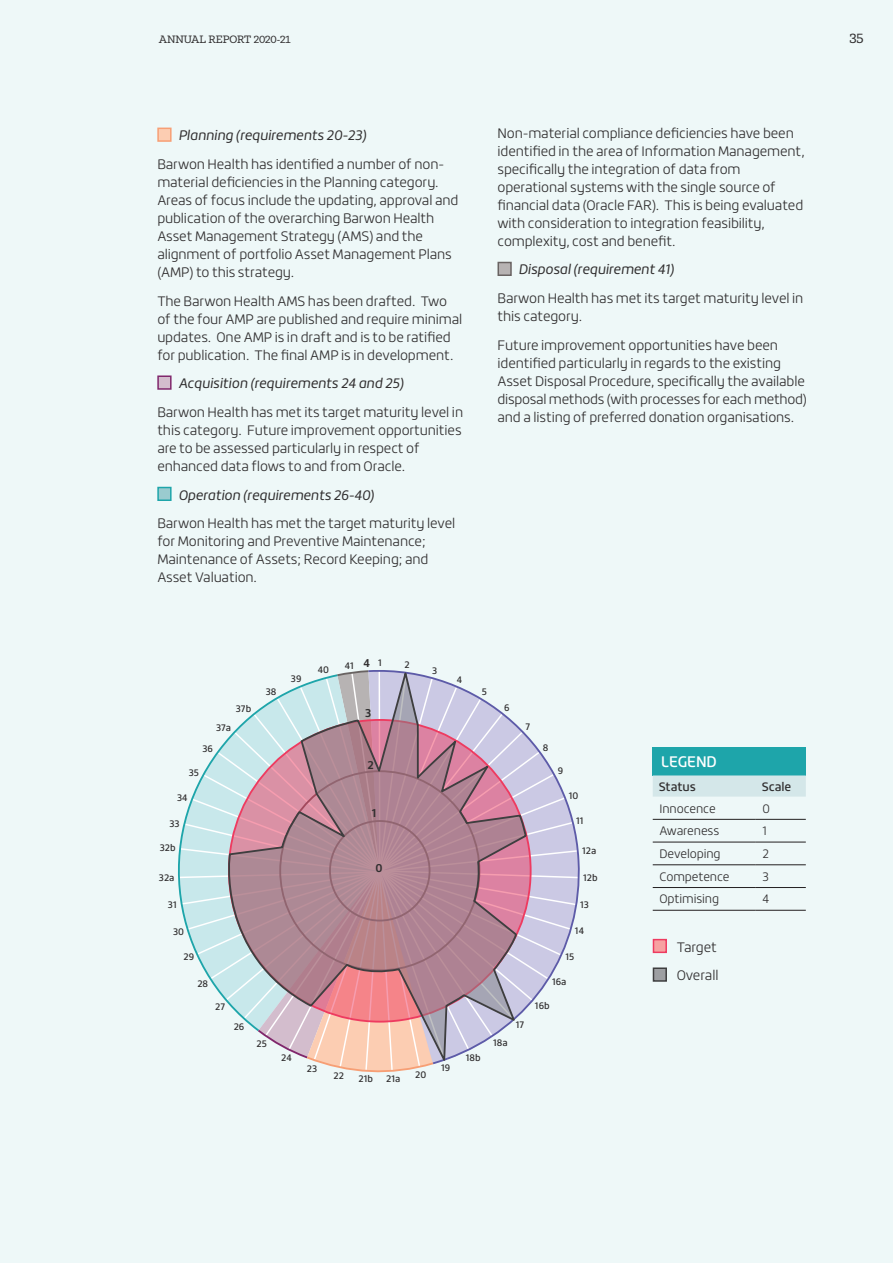
<style>
.page{position:relative;width:893px;height:1263px;background:#eef8f8}
.page>*{position:absolute;margin:0;border:0;box-sizing:border-box;transform-origin:0 0}
.t1{font:500 15px "Roihu";letter-spacing:-.01em;color:#fff}
.Body_Copy{font:300 13.5px/18px "Roihu";letter-spacing:-.01em;color:#312f30}
.t2{font:italic 13.5px "Roihu";letter-spacing:-.01em;color:#312f30}
.t3{font:13.5px "Tabac Slab";color:#312f30}
.Table_Body_Copy{font:300 12px "Roihu";letter-spacing:-.01em;color:#312f30}
.Table_Body_Copy-2{font:500 12px "Roihu";letter-spacing:-.01em;color:#312f30}
.t4{font:700 11.1px "Roihu";color:#312f30}
.t5{font:10.5px "Tabac Slab";letter-spacing:-.01em;color:#312f30}
.t6{font:500 9.3px "Roihu";color:#312f30}
</style>
<div class="page">
<div style="left:157px;top:128px;width:15px;height:14px;background:#fccdb2;border:2px solid #f79f75"></div>
<div style="left:157px;top:375px;width:15px;height:15px;background:#d3bdcd;border:2px solid #80276c"></div>
<div style="left:157px;top:487px;width:15px;height:14px;background:#9acbcf;border:2px solid #1ea5aa"></div>
<div style="left:497px;top:262px;width:15px;height:14px;background:#b7b3b3;border:2px solid #696362"></div>
<div style="left:653px;top:939px;width:14px;height:14px;background:#f7a1a1;border:2px solid #ee3b60"></div>
<div style="left:653px;top:967px;width:14px;height:15px;background:#9d9fa2;border:2px solid #3e3e3f"></div>
<div style="left:653px;top:747px;width:153px;height:28px;background:#1ea5aa"></div>
<svg style="left:653px;top:775px;width:153px;height:22px;background:#d0e5e7"></svg>
<hr style="left:653px;top:819px;width:103px;height:1px;background:#231f20">
<hr style="left:756px;top:819px;width:50px;height:1px;background:#231f20">
<hr style="left:653px;top:842px;width:103px;height:1px;background:#231f20">
<hr style="left:756px;top:842px;width:50px;height:1px;background:#231f20">
<hr style="left:653px;top:864px;width:103px;height:1px;background:#231f20">
<hr style="left:756px;top:864px;width:50px;height:1px;background:#231f20">
<hr style="left:653px;top:887px;width:103px;height:1px;background:#231f20">
<hr style="left:756px;top:887px;width:50px;height:1px;background:#231f20">
<hr style="left:653px;top:910px;width:103px;height:1px;background:#231f20">
<hr style="left:756px;top:910px;width:50px;height:1px;background:#231f20">
<svg style="left:178px;top:735px;width:402px;height:338px"></svg>
<svg style="left:215px;top:670px;width:312px;height:397px;background:#c4a7b2"></svg>
<p class="t5" style="left:159px;top:33px;width:133px">ANNUAL REPORT 2020-21</p>
<p class="t3" style="left:849px;top:31px;width:16px">35</p>
<h4 class="t2" style="left:178px;top:128px;width:189px">Planning (requirements 20-23)</h4>
<p class="Body_Copy" style="left:157px;top:155px;width:303px">Barwon Health has identified a number of non&shy;material deficiencies in the Planning category.<br>Areas of focus include the updating, approval and publication of the overarching Barwon Health Asset Management Strategy (AMS) and the alignment of portfolio Asset Management Plans (AMP) to this strategy.</p>
<p class="Body_Copy" style="left:157px;top:292px;width:307px">The Barwon Health AMS has been drafted. Two of the four AMP are published and require minimal updates. One AMP is in draft and is to be ratified for publication. The final AMP is in development.</p>
<h4 class="t2" style="left:178px;top:376px;width:227px">Acquisition (requirements 24 and 25)</h4>
<p class="Body_Copy" style="left:157px;top:403px;width:307px">Barwon Health has met its target maturity level in this category. Future improvement opportunities are to be assessed particularly in respect of enhanced data flows to and from Oracle.</p>
<h4 class="t2" style="left:178px;top:487px;width:197px">Operation (requirements 26-40)</h4>
<p class="Body_Copy" style="left:157px;top:514px;width:299px">Barwon Health has met the target maturity level for Monitoring and Preventive Maintenance; Maintenance of Assets; Record Keeping; and Asset Valuation.</p>
<p class="Body_Copy" style="left:497px;top:124px;width:309px">Non-material compliance deficiencies have been identified in the area of Information Management, specifically the integration of data from operational systems with the single source of financial data (Oracle FAR). This is being evaluated with consideration to integration feasibility, complexity, cost and benefit.</p>
<h4 class="t2" style="left:518px;top:262px;width:157px">Disposal (requirement 41)</h4>
<p class="Body_Copy" style="left:497px;top:289px;width:307px">Barwon Health has met its target maturity level in this category.</p>
<p class="Body_Copy" style="left:497px;top:336px;width:311px">Future improvement opportunities have been identified particularly in regards to the existing Asset Disposal Procedure, specifically the available disposal methods (with processes for each method) and a listing of preferred donation organisations.</p>
<p class="t6" style="left:236px;top:703px;width:17px">37b</p>
<p class="t6" style="left:216px;top:722px;width:16px">37a</p>
<p class="t6" style="left:202px;top:743px;width:12px">36</p>
<p class="t6" style="left:189px;top:767px;width:12px">35</p>
<p class="t6" style="left:177px;top:793px;width:12px">34</p>
<p class="t6" style="left:170px;top:818px;width:12px">33</p>
<p class="t6" style="left:160px;top:842px;width:17px">32b</p>
<p class="t6" style="left:159px;top:872px;width:17px">32a</p>
<p class="t6" style="left:168px;top:899px;width:10px">31</p>
<p class="t6" style="left:173px;top:926px;width:12px">30</p>
<p class="t6" style="left:184px;top:951px;width:12px">29</p>
<p class="t6" style="left:197px;top:978px;width:12px">28</p>
<p class="t6" style="left:215px;top:1001px;width:11px">27</p>
<p class="t6" style="left:234px;top:1021px;width:12px">26</p>
<p class="t6" style="left:266px;top:686px;width:12px">38</p>
<p class="t6" style="left:257px;top:1039px;width:12px">25</p>
<p class="t6" style="left:291px;top:673px;width:12px">39</p>
<p class="t6" style="left:318px;top:664px;width:13px">40</p>
<p class="t4" style="left:363px;top:657px;width:8px">4</p>
<p class="t6" style="left:345px;top:660px;width:10px">41</p>
<p class="t6" style="left:378px;top:658px;width:5px">1</p>
<p class="t6" style="left:404px;top:660px;width:7px">2</p>
<p class="t4" style="left:365px;top:707px;width:8px">3</p>
<p class="t4" style="left:367px;top:758px;width:8px">2</p>
<p class="t4" style="left:372px;top:807px;width:6px">1</p>
<p class="t4" style="left:375px;top:862px;width:9px">0</p>
<p class="t6" style="left:432px;top:666px;width:7px">3</p>
<p class="t6" style="left:457px;top:674px;width:7px">4</p>
<p class="t6" style="left:482px;top:686px;width:7px">5</p>
<p class="t6" style="left:504px;top:702px;width:7px">6</p>
<p class="t6" style="left:526px;top:721px;width:6px">7</p>
<p class="t6" style="left:543px;top:742px;width:7px">8</p>
<p class="t6" style="left:558px;top:765px;width:7px">9</p>
<p class="t6" style="left:569px;top:790px;width:11px">10</p>
<p class="t6" style="left:576px;top:815px;width:9px">11</p>
<p class="t6" style="left:582px;top:845px;width:16px">12a</p>
<p class="t6" style="left:583px;top:873px;width:16px">12b</p>
<p class="t6" style="left:580px;top:899px;width:10px">13</p>
<p class="t6" style="left:575px;top:925px;width:11px">14</p>
<p class="t6" style="left:565px;top:951px;width:10px">15</p>
<p class="t6" style="left:552px;top:977px;width:16px">16a</p>
<p class="t6" style="left:535px;top:1000px;width:16px">16b</p>
<p class="t6" style="left:516px;top:1020px;width:10px">17</p>
<p class="t6" style="left:493px;top:1037px;width:16px">18a</p>
<h3 class="t1" style="left:661px;top:753px;width:57px">LEGEND</h3>
<p class="Table_Body_Copy-2" style="left:659px;top:779px;width:39px">Status</p>
<p class="Table_Body_Copy-2" style="left:762px;top:779px;width:31px">Scale</p>
<p class="Table_Body_Copy" style="left:659px;top:801px;width:58px">Innocence</p>
<p class="Table_Body_Copy" style="left:763px;top:801px;width:9px">0</p>
<p class="Table_Body_Copy" style="left:659px;top:824px;width:61px">Awareness</p>
<p class="Table_Body_Copy" style="left:763px;top:824px;width:6px">1</p>
<p class="Table_Body_Copy" style="left:659px;top:847px;width:63px">Developing</p>
<p class="Table_Body_Copy" style="left:763px;top:847px;width:8px">2</p>
<p class="Table_Body_Copy" style="left:659px;top:869px;width:72px">Competence</p>
<p class="Table_Body_Copy" style="left:763px;top:869px;width:8px">3</p>
<p class="Table_Body_Copy" style="left:659px;top:892px;width:61px">Optimising</p>
<p class="Table_Body_Copy" style="left:763px;top:892px;width:8px">4</p>
<p class="Body_Copy" style="left:677px;top:938px;width:42px">Target</p>
<p class="Body_Copy" style="left:677px;top:966px;width:43px">Overall</p>
<p class="t6" style="left:281px;top:1052px;width:12px">24</p>
<p class="t6" style="left:307px;top:1063px;width:12px">23</p>
<p class="t6" style="left:334px;top:1070px;width:12px">22</p>
<p class="t6" style="left:359px;top:1074px;width:16px">21b</p>
<p class="t6" style="left:386px;top:1074px;width:16px">21a</p>
<p class="t6" style="left:415px;top:1069px;width:13px">20</p>
<p class="t6" style="left:441px;top:1062px;width:11px">19</p>
<p class="t6" style="left:466px;top:1053px;width:16px">18b</p>
</div>
